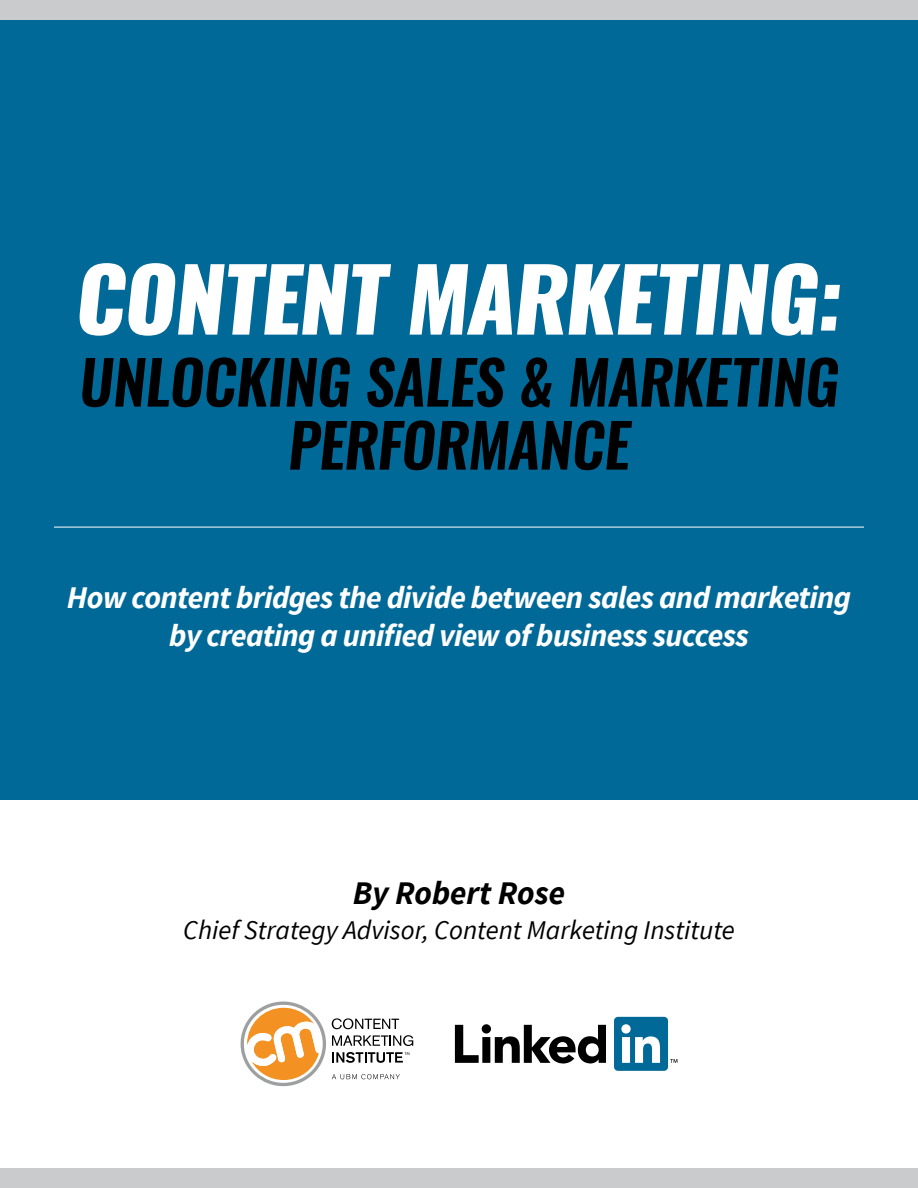
<style>
.page{position:relative;width:918px;height:1188px;background:#fff}
.page>*{position:absolute;margin:0;border:0;box-sizing:border-box;transform-origin:0 0}
.t1{font:italic 800 87px "Oswald";letter-spacing:-.02em;color:#fff}
.t2{font:italic 600 60px/63px "Oswald";letter-spacing:-.01em;color:#000;text-align:center}
.t3{font:italic 700 33px "Source Sans Pro";color:#000}
.t4{font:italic 700 31.5px/37.8px "Source Sans Pro";letter-spacing:-.02em;color:#fff;text-align:center}
.t5{font:italic 27px "Source Sans Pro";color:#000}
</style>
<div class="page">
<div style="left:0;top:0;width:918px;height:799px;background:#006998"></div>
<svg style="left:455px;top:1024px;width:151px;height:40px"></svg>
<div style="left:614px;top:1017px;width:54px;height:54px;background:#006998;border-radius:4px"></div>
<svg style="left:621px;top:1024px;width:39px;height:39px"></svg>
<svg style="left:670px;top:1059px;width:7px;height:4px"></svg>
<svg style="left:240px;top:1001px;width:173px;height:86px"></svg>
<div style="left:0;top:0;width:918px;height:19px;background:#c9cbcd"></div>
<div style="left:0;top:1169px;width:918px;height:19px;background:#c9cbcd"></div>
<hr style="left:54px;top:527px;width:810px;height:1px;background:#fff">
<h1 class="t1" style="left:75px;top:238px;width:769px">CONTENT MARKETING:</h1>
<h2 class="t2" style="left:79px;top:352px;width:761px">UNLOCKING SALES &amp; MARKETING<br>PERFORMANCE</h2>
<p class="t4" style="left:67px;top:579px;width:786px">How content bridges the divide between sales and marketing by creating a unified view of business success</p>
<p class="t3" style="left:353px;top:872px;width:214px">By Robert Rose</p>
<p class="t5" style="left:183px;top:914px;width:553px">Chief Strategy Advisor, Content Marketing Institute</p>
</div>
